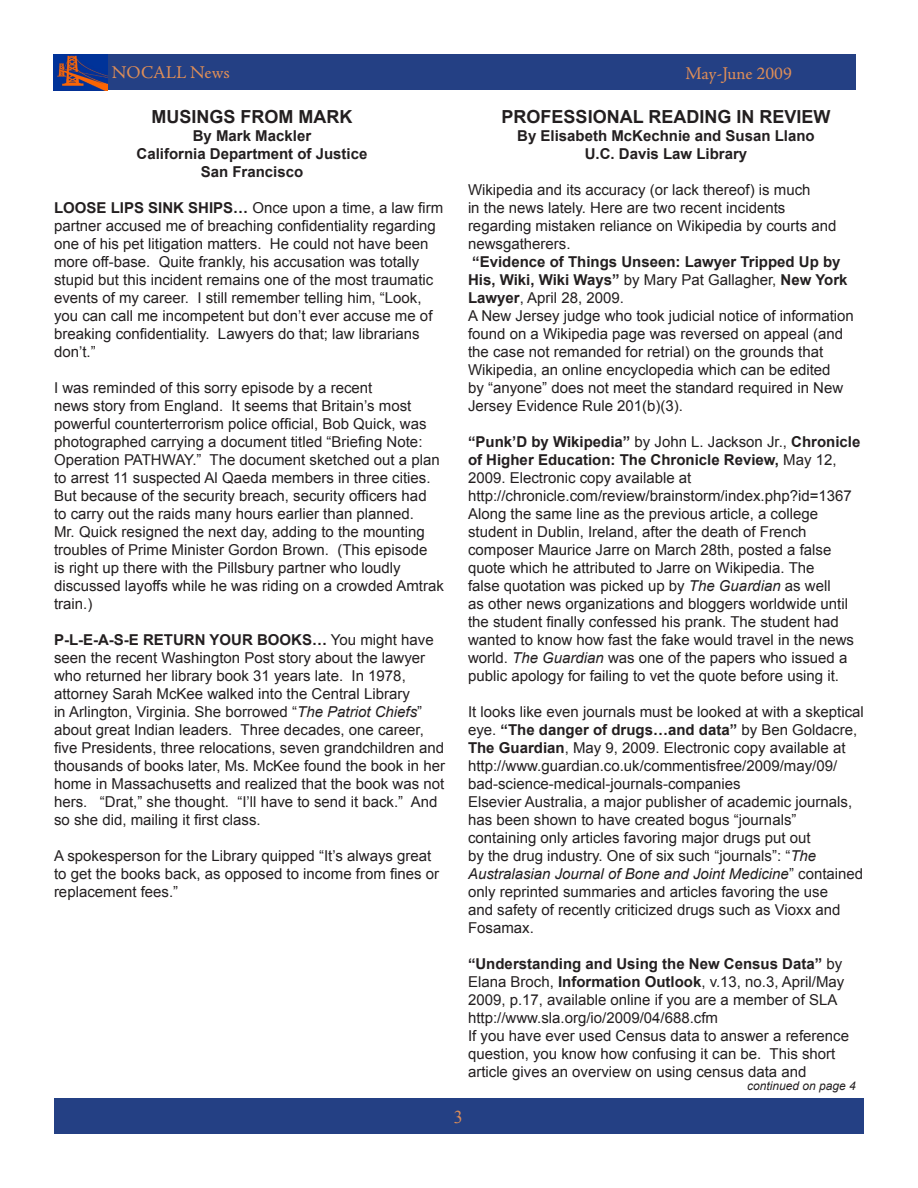
<style>
.page{position:relative;width:918px;height:1188px;background:#fff}
.page>*{position:absolute;margin:0;border:0;box-sizing:border-box;transform-origin:0 0}
.Article_Title{font:700 18px "Arial";color:#231f20}
.t1{font:18px "Adobe Jenson Pro";color:#df8e57}
.Article_Text{font:15px/18px "Arial";color:#231f20}
.Article_Text-2{font:700 15px/18px "Arial";color:#231f20}
.Byline{font:700 15px "Arial";color:#231f20}
.Footnote_Text{font:italic 12px "Arial";color:#231f20}
.s1{font-weight:700}
.s2{font-style:italic}
.s3{font-weight:400}
</style>
<div class="page">
<div style="left:98px;top:54px;width:757px;height:36px;background:#244084"></div>
<img style="left:54px;top:54px;width:54px;height:36px">
<div style="left:54px;top:1098px;width:810px;height:36px;background:#244084"></div>
<p class="t1" style="left:112px;top:62px;width:119px">NOCALL News</p>
<p class="t1" style="left:686px;top:63px;width:108px">May-June 2009</p>
<p class="Article_Title" style="left:152px;top:105px;width:202px">MUSINGS FROM MARK</p>
<p class="Byline" style="left:193px;top:126px;width:120px">By Mark Mackler</p>
<p class="Byline" style="left:137px;top:144px;width:232px">California Department of Justice</p>
<p class="Byline" style="left:201px;top:162px;width:104px">San Francisco</p>
<p class="Article_Text" style="left:54px;top:199px;width:391px"><span class="s1">LOOSE LIPS SINK SHIPS…</span> Once upon a time, a law firm partner accused me of breaching confidentiality regarding one of his pet litigation matters. He could not have been more off-base. Quite frankly, his accusation was totally stupid but this incident remains one of the most traumatic events of my career. I still remember telling him, “Look, you can call me incompetent but don’t ever accuse me of breaking confidentiality. Lawyers do that; law librarians don’t.”</p>
<p class="Article_Text" style="left:54px;top:379px;width:391px">I was reminded of this sorry episode by a recent<br>news story from England. It seems that Britain’s most powerful counterterrorism police official, Bob Quick, was photographed carrying a document titled “Briefing Note:<br>Operation PATHWAY.” The document sketched out a plan to arrest 11 suspected Al Qaeda members in three cities.<br>But because of the security breach, security officers had<br>to carry out the raids many hours earlier than planned.<br>Mr. Quick resigned the next day, adding to the mounting troubles of Prime Minister Gordon Brown. (This episode<br>is right up there with the Pillsbury partner who loudly discussed layoffs while he was riding on a crowded Amtrak train.)</p>
<p class="Article_Text" style="left:54px;top:631px;width:393px"><span class="s1">P-L-E-A-S-E RETURN YOUR BOOKS…</span> You might have seen the recent Washington Post story about the lawyer who returned her library book 31 years late. In 1978, attorney Sarah McKee walked into the Central Library<br>in Arlington, Virginia. She borrowed “<span class="s2">The Patriot Chiefs</span>” about great Indian leaders. Three decades, one career, five Presidents, three relocations, seven grandchildren and thousands of books later, Ms. McKee found the book in her home in Massachusetts and realized that the book was not hers. “Drat,” she thought. “I’ll have to send it back.” And so she did, mailing it first class.</p>
<p class="Article_Text" style="left:54px;top:847px;width:387px">A spokesperson for the Library quipped “It’s always great to get the books back, as opposed to income from fines or replacement fees.”</p>
<p class="Article_Title" style="left:502px;top:105px;width:25px">Professional</p>
<p class="Article_Title" style="left:648px;top:105px;width:26px">Reading</p>
<p class="Article_Title" style="left:736px;top:105px;width:72px">in Review</p>
<p class="Byline" style="left:517px;top:126px;width:299px">By Elisabeth McKechnie and Susan Llano</p>
<p class="Byline" style="left:585px;top:144px;width:164px">U.C. Davis Law Library</p>
<p class="Article_Text" style="left:468px;top:181px;width:370px">Wikipedia and its accuracy (or lack thereof) is much<br>in the news lately. Here are two recent incidents regarding mistaken reliance on Wikipedia by courts and newsgatherers.</p>
<p class="Article_Text-2" style="left:468px;top:253px;width:381px">“Evidence of Things Unseen: Lawyer Tripped Up by<br>His, Wiki, Wiki Ways” <span class="s3">by Mary Pat Gallagher,</span> New York<br>Lawyer<span class="s3">, April 28, 2009.</span></p>
<p class="Article_Text" style="left:468px;top:307px;width:387px">A New Jersey judge who took judicial notice of information found on a Wikipedia page was reversed on appeal (and the case not remanded for retrial) on the grounds that Wikipedia, an online encyclopedia which can be edited<br>by “anyone” does not meet the standard required in New Jersey Evidence Rule 201(b)(3).</p>
<p class="Article_Text-2" style="left:468px;top:433px;width:394px">“Punk’D by Wikipedia” <span class="s3">by John L. Jackson Jr.,</span> Chronicle of Higher Education: The Chronicle Review, <span class="s3">May 12,<br>2009. Electronic copy available at</span></p>
<p class="Article_Text" style="left:468px;top:487px;width:388px">http://chronicle.com/review/brainstorm/index.php?id=1367<br>Along the same line as the previous article, a college student in Dublin, Ireland, after the death of French composer Maurice Jarre on March 28th, posted a false quote which he attributed to Jarre on Wikipedia. The<br>false quotation was picked up by <span class="s2">The Guardian</span> as well<br>as other news organizations and bloggers worldwide until the student finally confessed his prank. The student had wanted to know how fast the fake would travel in the news world. <span class="s2">The Guardian</span> was one of the papers who issued a public apology for failing to vet the quote before using it.</p>
<p class="Article_Text" style="left:468px;top:703px;width:397px">It looks like even journals must be looked at with a skeptical eye. <span class="s1">“The danger of drugs…and data”</span> by Ben Goldacre, <span class="s1">The Guardian</span>, May 9, 2009. Electronic copy available at http://www.guardian.co.uk/commentisfree/2009/may/09/ bad-science-medical-journals-companies</p>
<p class="Article_Text" style="left:468px;top:793px;width:397px">Elsevier Australia, a major publisher of academic journals, has been shown to have created bogus “journals” containing only articles favoring major drugs put out<br>by the drug industry. One of six such “journals”: “<span class="s2">The Australasian Journal of Bone and Joint Medicine</span>” contained only reprinted summaries and articles favoring the use<br>and safety of recently criticized drugs such as Vioxx and Fosamax.</p>
<p class="Article_Text" style="left:468px;top:955px;width:378px"><span class="s1">“Understanding and Using the New Census Data”</span> by Elana Broch, <span class="s1">Information Outlook</span>, v.13, no.3, April/May 2009, p.17, available online if you are a member of SLA http://www.sla.org/io/2009/04/688.cfm</p>
<p class="Article_Text" style="left:468px;top:1027px;width:383px">If you have ever used Census data to answer a reference question, you know how confusing it can be. This short article gives an overview on using census data and</p>
<p class="Footnote_Text" style="left:747px;top:1078px;width:100px">continued on page</p>
</div>
